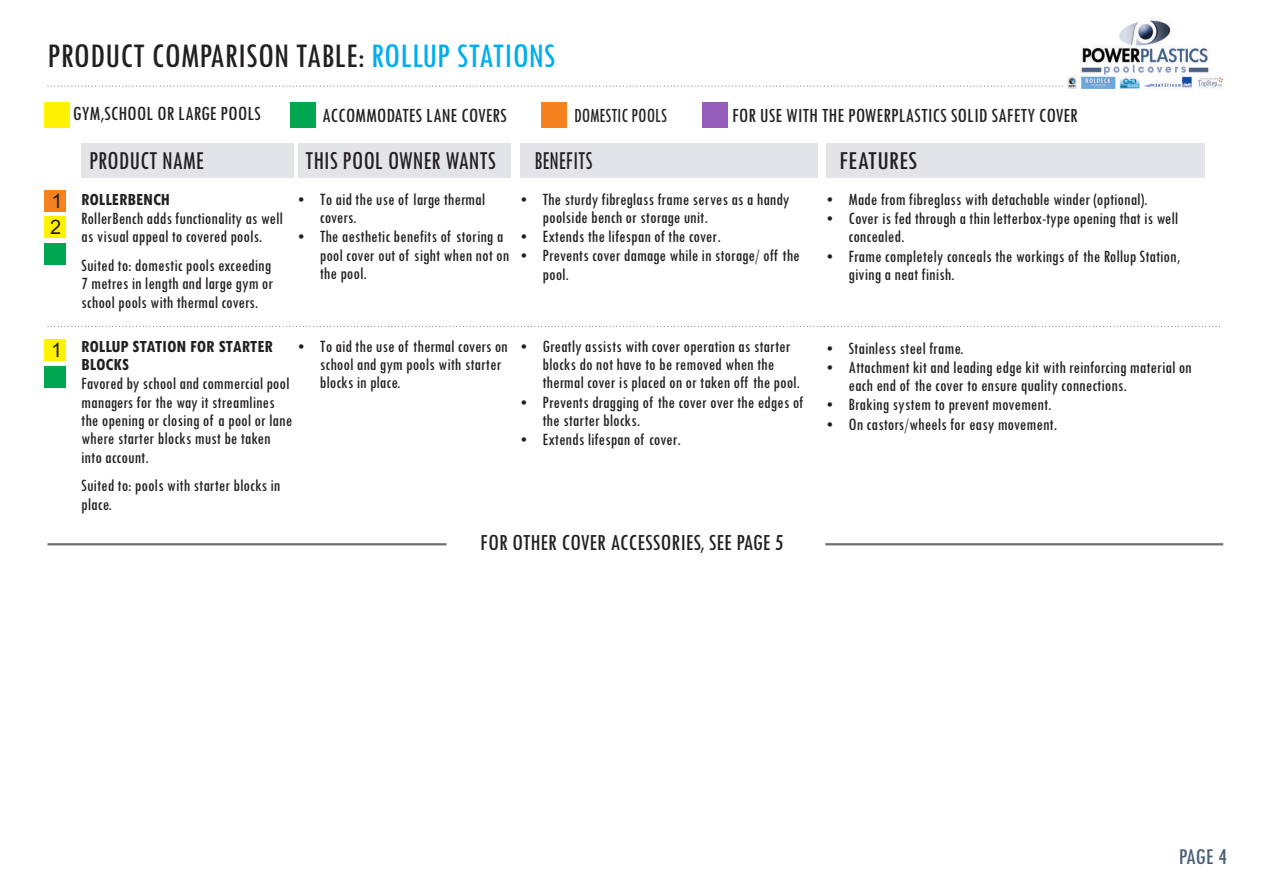
<style>
.page{position:relative;width:1263px;height:893px;background:#fff}
.page>*{position:absolute;margin:0;border:0;box-sizing:border-box;transform-origin:0 0}
.t1{font:condensed 36px "Tw Cen";color:#231f20}
.t2{font:condensed 27px "Tw Cen";color:#231f20;scale:.94 1}
.t3{font:condensed 27px "Tw Cen";color:#231f20;scale:.82 1}
.t4{font:condensed 27px "Tw Cen";color:#231f20;scale:1.05 1}
.t5{font:condensed 24px "Tw Cen";color:#231f20}
.t6{font:condensed 23.55px "Tw Cen";color:#4a5e78;scale:1.04 1}
.t7{font:condensed 21px "Tw Cen";color:#231f20}
.t8{font:condensed 21px "Tw Cen";color:#231f20;scale:.88 1}
.t9{font:19.95px "Arial";color:#231f20}
.t10{font:condensed 18px/18.3px "Tw Cen";color:#231f20}
.t11{font:700 condensed 18px/18.3px "Tw Cen";color:#231f20}
.s1{color:#00aeef}
</style>
<div class="page">
<svg style="left:48px;top:326px;width:1172px;height:1px"></svg>
<div style="left:81px;top:143px;width:213px;height:34px;background:#e3e4e8"></div>
<div style="left:298px;top:143px;width:212px;height:34px;background:#e3e4e8"></div>
<div style="left:520px;top:143px;width:298px;height:34px;background:#e3e4e8"></div>
<div style="left:826px;top:143px;width:379px;height:34px;background:#e3e4e8"></div>
<div style="left:702px;top:102px;width:26px;height:26px;background:#965cb9"></div>
<div style="left:541px;top:102px;width:26px;height:26px;background:#f5821f"></div>
<div style="left:44px;top:102px;width:26px;height:26px;background:#fff200"></div>
<div style="left:290px;top:102px;width:26px;height:26px;background:#00a650"></div>
<div style="left:44px;top:366px;width:21px;height:21px;background:#00a650"></div>
<hr style="left:48px;top:543px;width:398px;height:2px;background:#6d6f71">
<svg style="left:48px;top:86px;width:1016px;height:1px"></svg>
<div style="left:44px;top:339px;width:21px;height:21px;background:#fff200"></div>
<div style="left:45px;top:243px;width:21px;height:21px;background:#00a650"></div>
<div style="left:45px;top:216px;width:21px;height:21px;background:#fff200"></div>
<div style="left:45px;top:190px;width:21px;height:21px;background:#f5821f"></div>
<img style="left:1067px;top:19px;width:156px;height:70px">
<hr style="left:825px;top:543px;width:398px;height:2px;background:#6d6f71">
<h1 class="t1" style="left:48px;top:44px;width:509px">PRODUCT COMPARISON TABLE: <span class="s1">ROLLUP STATIONS</span></h1>
<p class="t9" style="left:52px;top:193px;width:13px">1</p>
<p class="t9" style="left:50px;top:219px;width:13px">2</p>
<p class="t9" style="left:51px;top:342px;width:13px">1</p>
<p class="t7" style="left:73px;top:107px;width:189px">GYM,SCHOOL OR LARGE POOLS</p>
<p class="t8" style="left:574px;top:108px;width:107px">DOMESTIC POOLS</p>
<p class="t7" style="left:732px;top:108px;width:347px">FOR USE WITH THE POWERPLASTICS SOLID SAFETY COVER</p>
<p class="t7" style="left:322px;top:108px;width:186px">ACCOMMODATES LANE COVERS</p>
<h2 class="t2" style="left:89px;top:151px;width:124px">PRODUCT NAME</h2>
<h2 class="t2" style="left:305px;top:151px;width:204px">THIS POOL OWNER WANTS</h2>
<h2 class="t3" style="left:534px;top:151px;width:72px">BENEFITS</h2>
<h2 class="t4" style="left:839px;top:151px;width:76px">FEATURES</h2>
<p class="t11" style="left:81px;top:191px;width:90px">ROLLERBENCH</p>
<p class="t10" style="left:81px;top:211px;width:203px">RollerBench adds functionality as well as visual appeal to covered pools.</p>
<p class="t10" style="left:81px;top:258px;width:194px;text-align:justify">Suited to: domestic pools exceeding 7 metres in length and large gym or school pools with thermal covers.</p>
<p class="t10" style="left:542px;top:191px;width:259px;line-height:18.8px">The sturdy fibreglass frame serves as a handy poolside bench or storage unit.<br>Extends the lifespan of the cover.<br>Prevents cover damage while in storage/ off the pool.</p>
<p class="t10" style="left:848px;top:191px;width:333px;line-height:18.8px">Made from fibreglass with detachable winder (optional).<br>Cover is fed through a thin letterbox-type opening that is well concealed.<br>Frame completely conceals the workings of the Rollup Station, giving a neat finish.</p>
<p class="t10" style="left:320px;top:191px;width:191px">To aid the use of large thermal covers.<br>The aesthetic benefits of storing a pool cover out of sight when not on the pool.</p>
<p class="t11" style="left:81px;top:339px;width:193px">ROLLUP STATION FOR STARTER<br>BLOCKS</p>
<p class="t10" style="left:81px;top:376px;width:213px">Favored by school and commercial pool managers for the way it streamlines the opening or closing of a pool or lane where starter blocks must be taken into account.</p>
<p class="t10" style="left:81px;top:478px;width:201px">Suited to: pools with starter blocks in place.</p>
<p class="t10" style="left:320px;top:339px;width:189px">To aid the use of thermal covers on school and gym pools with starter blocks in place.</p>
<p class="t10" style="left:542px;top:338px;width:262px">Greatly assists with cover operation as starter blocks do not have to be removed when the thermal cover is placed on or taken off the pool.<br>Prevents dragging of the cover over the edges of the starter blocks.<br>Extends lifespan of cover.</p>
<p class="t10" style="left:848px;top:340px;width:345px;line-height:19px">Stainless steel frame.<br>Attachment kit and leading edge kit with reinforcing material on each end of the cover to ensure quality connections.<br>Braking system to prevent movement.<br>On castors/wheels for easy movement.</p>
<h3 class="t5" style="left:480px;top:535px;width:305px">FOR OTHER COVER ACCESSORIES, SEE PAGE 5</h3>
<h3 class="t6" style="left:1179px;top:849px;width:48px">PAGE 4</h3>
</div>
